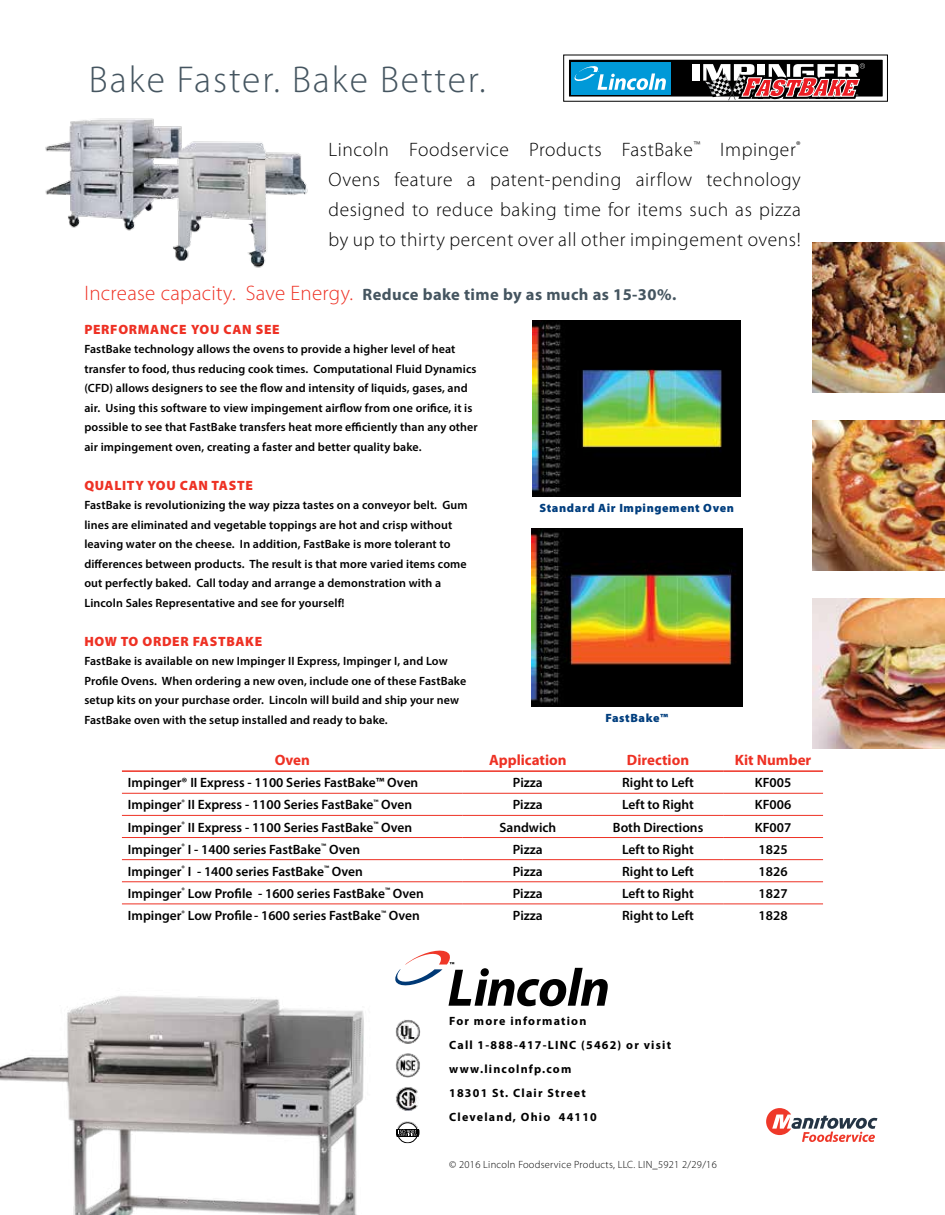
<style>
.page{position:relative;width:945px;height:1215px;background:#fff}
.page>*{position:absolute;margin:0;border:0;box-sizing:border-box;transform-origin:0 0}
.t1{font:300 37.5px "Myriad Pro";letter-spacing:.05em;color:#455560}
.t2{font:300 19.5px/30px "Myriad Pro";letter-spacing:.03em;color:#000;text-align:justify}
.t3{font:700 16.5px "Myriad Pro";letter-spacing:.025em;color:#455560}
.t4{font:700 15px "Myriad Pro";color:#ee3124}
.t5{font:600 13.5px "Myriad Pro";color:#000}
.t6{font:900 13.5px "Myriad Pro";letter-spacing:.05em;color:#ee3124}
.t7{font:600 12px/19.5px "Myriad Pro";letter-spacing:.01em;color:#000}
.t8{font:700 12px/24px "Myriad Pro";letter-spacing:.1em;color:#000}
.t9{font:900 12px "Myriad Pro";letter-spacing:.05em;color:#003e7e}
.t10{font:300 10.5px "Myriad Pro";letter-spacing:.025em;color:#000}
.s1{font-weight:300;font-size:21px;color:#ee3124}
</style>
<div class="page">
<img style="left:395px;top:1019px;width:25px;height:25px;border-radius:13px">
<img style="left:395px;top:1052px;width:25px;height:26px;border-radius:13px">
<img style="left:395px;top:1086px;width:25px;height:26px;border-radius:13px">
<div style="left:396px;top:1129px;width:24px;height:8px;background:#000"></div>
<svg style="left:397px;top:1121px;width:21px;height:22px"></svg>
<svg style="left:395px;top:951px;width:213px;height:55px"></svg>
<img style="left:533px;top:320px;width:208px;height:176px">
<img style="left:531px;top:528px;width:211px;height:178px">
<hr style="left:122px;top:793px;width:341px;height:1px;background:#ee3124">
<hr style="left:463px;top:793px;width:130px;height:1px;background:#ee3124">
<hr style="left:593px;top:793px;width:130px;height:1px;background:#ee3124">
<hr style="left:723px;top:793px;width:100px;height:1px;background:#ee3124">
<hr style="left:122px;top:815px;width:341px;height:1px;background:#ee3124">
<hr style="left:463px;top:815px;width:130px;height:1px;background:#ee3124">
<hr style="left:593px;top:815px;width:130px;height:1px;background:#ee3124">
<hr style="left:723px;top:815px;width:100px;height:1px;background:#ee3124">
<hr style="left:122px;top:837px;width:341px;height:1px;background:#ee3124">
<hr style="left:463px;top:837px;width:130px;height:1px;background:#ee3124">
<hr style="left:593px;top:837px;width:130px;height:1px;background:#ee3124">
<hr style="left:723px;top:837px;width:100px;height:1px;background:#ee3124">
<hr style="left:122px;top:859px;width:341px;height:1px;background:#ee3124">
<hr style="left:463px;top:859px;width:130px;height:1px;background:#ee3124">
<hr style="left:593px;top:859px;width:130px;height:1px;background:#ee3124">
<hr style="left:723px;top:859px;width:100px;height:1px;background:#ee3124">
<hr style="left:122px;top:881px;width:341px;height:1px;background:#ee3124">
<hr style="left:463px;top:881px;width:130px;height:1px;background:#ee3124">
<hr style="left:593px;top:881px;width:130px;height:1px;background:#ee3124">
<hr style="left:723px;top:881px;width:100px;height:1px;background:#ee3124">
<hr style="left:122px;top:904px;width:341px;height:1px;background:#ee3124">
<hr style="left:463px;top:904px;width:130px;height:1px;background:#ee3124">
<hr style="left:593px;top:904px;width:130px;height:1px;background:#ee3124">
<hr style="left:723px;top:904px;width:100px;height:1px;background:#ee3124">
<hr style="left:122px;top:770px;width:341px;height:2px;background:#ee3124">
<hr style="left:463px;top:770px;width:130px;height:2px;background:#ee3124">
<hr style="left:593px;top:770px;width:130px;height:2px;background:#ee3124">
<hr style="left:723px;top:770px;width:100px;height:2px;background:#ee3124">
<img style="left:813px;top:420px;width:132px;height:150px">
<img style="left:813px;top:598px;width:132px;height:150px">
<img style="left:813px;top:242px;width:132px;height:150px">
<img style="left:45px;top:118px;width:263px;height:150px">
<img style="left:1px;top:996px;width:363px;height:218px">
<svg style="left:766px;top:1108px;width:112px;height:34px"></svg>
<div style="left:568px;top:59px;width:315px;height:38px;background:#000"></div>
<div style="left:571px;top:62px;width:100px;height:32px;background:#0099d8"></div>
<svg style="left:574px;top:66px;width:92px;height:24px"></svg>
<div style="left:692px;top:64px;width:8px;height:17px;background:#fff"></div>
<svg style="left:703px;top:55px;width:164px;height:47px"></svg>
<h1 class="t1" style="left:89px;top:57px;width:398px">Bake Faster. Bake Better.</h1>
<h2 class="t2" style="left:328px;top:134px;width:474px">Lincoln Foodservice Products FastBake<sup>™</sup> Impinger<sup>® </sup>Ovens feature a patent-pending airflow technology designed to reduce baking time for items such as pizza by up to thirty percent over all other impingement ovens!</h2>
<h3 class="t3" style="left:84px;top:284px;width:593px"><span class="s1">Increase capacity. Save Energy.</span> Reduce bake time by as much as 15-30%.</h3>
<p class="t6" style="left:84px;top:320px;width:197px">PERFORMANCE YOU CAN SEE</p>
<p class="t7" style="left:84px;top:339px;width:395px">FastBake technology allows the ovens to provide a higher level of heat transfer to food, thus reducing cook times. Computational Fluid Dynamics (CFD) allows designers to see the flow and intensity of liquids, gases, and air. Using this software to view impingement airflow from one orifice, it is possible to see that FastBake transfers heat more efficiently than any other air impingement oven, creating a faster and better quality bake.</p>
<p class="t6" style="left:84px;top:476px;width:170px">QUALITY YOU CAN TASTE</p>
<p class="t7" style="left:84px;top:495px;width:385px">FastBake is revolutionizing the way pizza tastes on a conveyor belt. Gum lines are eliminated and vegetable toppings are hot and crisp without leaving water on the cheese. In addition, FastBake is more tolerant to differences between products. The result is that more varied items come out perfectly baked. Call today and arrange a demonstration with a Lincoln Sales Representative and see for yourself!</p>
<p class="t6" style="left:84px;top:632px;width:179px">HOW TO ORDER FASTBAKE</p>
<p class="t7" style="left:84px;top:651px;width:383px">FastBake is available on new Impinger II Express, Impinger I, and Low Profile Ovens. When ordering a new oven, include one of these FastBake setup kits on your purchase order. Lincoln will build and ship your new FastBake oven with the setup installed and ready to bake.</p>
<p class="t9" style="left:539px;top:499px;width:196px">Standard Air Impingement Oven</p>
<p class="t9" style="left:605px;top:709px;width:64px">FastBake™</p>
<p class="t4" style="left:275px;top:750px;width:37px">Oven</p>
<p class="t4" style="left:489px;top:750px;width:79px">Application</p>
<p class="t4" style="left:627px;top:750px;width:64px">Direction</p>
<p class="t4" style="left:735px;top:750px;width:78px">Kit Number</p>
<p class="t5" style="left:128px;top:774px;width:292px">Impinger® II Express - 1100 Series FastBake™ Oven</p>
<p class="t5" style="left:513px;top:774px;width:31px">Pizza</p>
<p class="t5" style="left:622px;top:774px;width:73px">Right to Left</p>
<p class="t5" style="left:755px;top:774px;width:38px">KF005</p>
<p class="t5" style="left:128px;top:796px;width:286px">Impinger<sup>®</sup> II Express - 1100 Series FastBake<sup>™</sup> Oven</p>
<p class="t5" style="left:513px;top:796px;width:31px">Pizza</p>
<p class="t5" style="left:622px;top:796px;width:73px">Left to Right</p>
<p class="t5" style="left:755px;top:796px;width:38px">KF006</p>
<p class="t5" style="left:128px;top:818px;width:286px">Impinger<sup>®</sup> II Express - 1100 Series FastBake<sup>™</sup> Oven</p>
<p class="t5" style="left:499px;top:818px;width:58px">Sandwich</p>
<p class="t5" style="left:613px;top:818px;width:92px">Both Directions</p>
<p class="t5" style="left:755px;top:818px;width:38px">KF007</p>
<p class="t5" style="left:128px;top:841px;width:234px">Impinger<sup>®</sup> I - 1400 series FastBake<sup>™</sup> Oven</p>
<p class="t5" style="left:513px;top:841px;width:31px">Pizza</p>
<p class="t5" style="left:622px;top:841px;width:73px">Left to Right</p>
<p class="t5" style="left:759px;top:841px;width:30px">1825</p>
<p class="t5" style="left:128px;top:863px;width:236px">Impinger<sup>®</sup> I - 1400 series FastBake<sup>™</sup> Oven</p>
<p class="t5" style="left:513px;top:863px;width:31px">Pizza</p>
<p class="t5" style="left:622px;top:863px;width:73px">Right to Left</p>
<p class="t5" style="left:759px;top:863px;width:30px">1826</p>
<p class="t5" style="left:128px;top:885px;width:297px">Impinger<sup>®</sup> Low Profile - 1600 series FastBake<sup>™</sup> Oven</p>
<p class="t5" style="left:513px;top:885px;width:31px">Pizza</p>
<p class="t5" style="left:622px;top:885px;width:73px">Left to Right</p>
<p class="t5" style="left:759px;top:885px;width:30px">1827</p>
<p class="t5" style="left:128px;top:907px;width:293px">Impinger<sup>®</sup> Low Profile- 1600 series FastBake<sup>™</sup> Oven</p>
<p class="t5" style="left:513px;top:907px;width:31px">Pizza</p>
<p class="t5" style="left:622px;top:907px;width:73px">Right to Left</p>
<p class="t5" style="left:759px;top:907px;width:30px">1828</p>
<p class="t8" style="left:449px;top:1008px;width:223px">For more information<br>Call 1-888-417-LINC (5462) or visit www.lincolnfp.com<br>18301 St. Clair Street<br>Cleveland, Ohio 44110</p>
<p class="t10" style="left:449px;top:1158px;width:269px">© 2016 Lincoln Foodservice Products, LLC. LIN_5921 2/29/16</p>
</div>
